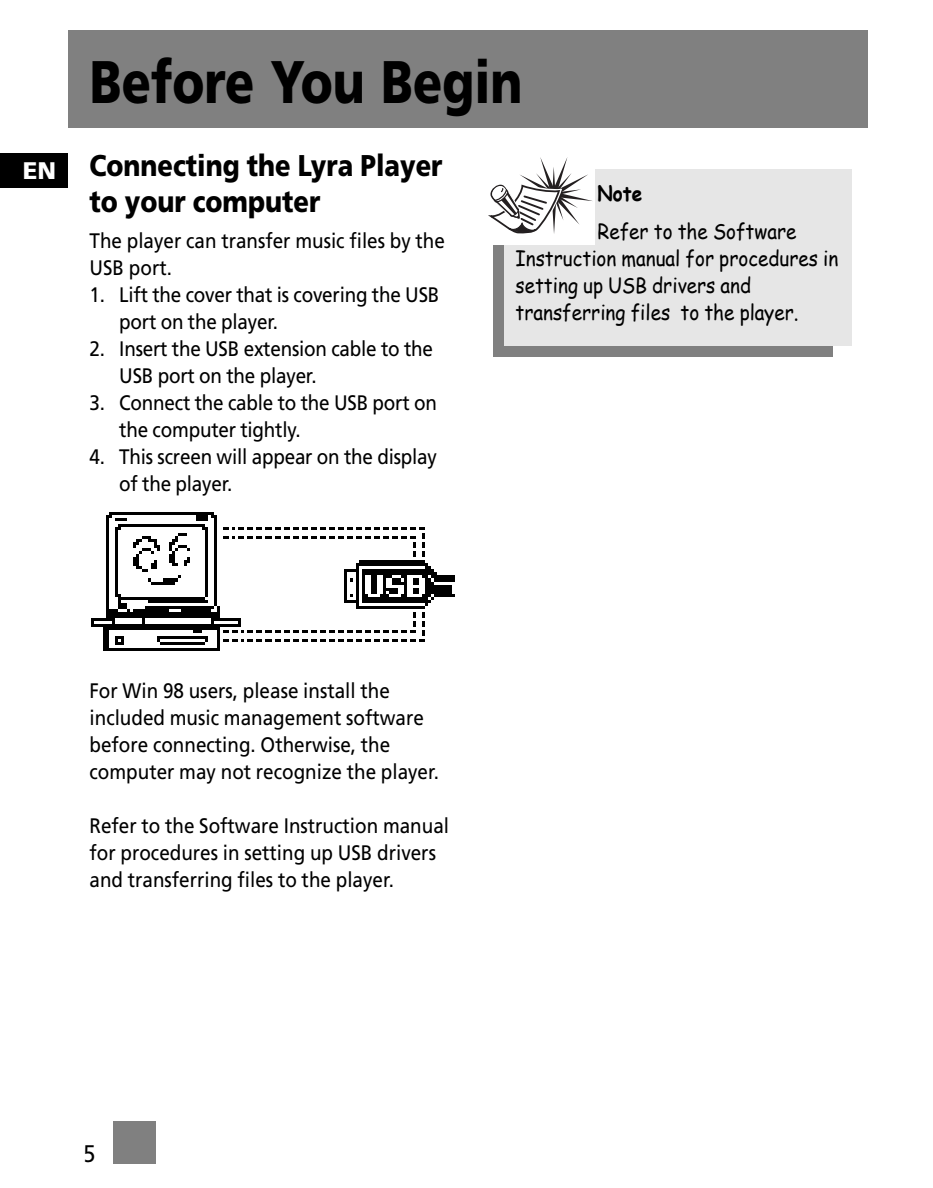
<style>
.page{position:relative;width:933px;height:1188px;background:#fff}
.page>*{position:absolute;margin:0;border:0;box-sizing:border-box;transform-origin:0 0}
.t1{font:900 60px "Frutiger";color:#000;scale:.8 1}
.t2{font:900 30px/36px "Frutiger";color:#000;scale:.85 1}
.t3{font:900 24px "Frutiger";color:#fff}
.t4{font:24px "Frutiger";color:#000;scale:.9 1}
.t5{font:21px/27px "Frutiger";color:#000;scale:.9 1}
.t6{font:21px/27px "Comic Sans MS";color:#000;scale:.9 1}
.t7{font:700 21px "Comic Sans MS";color:#000;scale:.9 1}
</style>
<div class="page">
<div style="left:68px;top:30px;width:799px;height:98px;background:#808080"></div>
<div style="left:0;top:154px;width:68px;height:34px;background:#000"></div>
<div style="left:113px;top:1121px;width:42px;height:43px;background:#808080"></div>
<div style="left:493px;top:203px;width:340px;height:154px;background:#808080"></div>
<div style="left:504px;top:169px;width:347px;height:176px;background:#e6e6e6"></div>
<div style="left:486px;top:152px;width:108px;height:93px;background:#fff"></div>
<svg style="left:488px;top:157px;width:104px;height:77px"></svg>
<img style="left:91px;top:512px;width:364px;height:139px">
<p class="t3" style="left:23px;top:161px;width:35px">EN</p>
<h1 class="t1" style="left:90px;top:58px;width:542px">Before You Begin</h1>
<h2 class="t2" style="left:90px;top:150px;width:417px">Connecting the Lyra Player to your computer</h2>
<p class="t5" style="left:90px;top:229px;width:396px">The player can transfer music files by the<br>USB port.</p>
<p class="t5" style="left:119px;top:283px;width:357px;text-indent:-30px">1. Lift the cover that is covering the USB port on the player.</p>
<p class="t5" style="left:119px;top:337px;width:350px;text-indent:-30px">2. Insert the USB extension cable to the<br>USB port on the player.</p>
<p class="t5" style="left:119px;top:391px;width:354px;text-indent:-30px">3. Connect the cable to the USB port on the computer tightly.</p>
<p class="t5" style="left:119px;top:445px;width:355px;text-indent:-30px">4. This screen will appear on the display of the player.</p>
<p class="t7" style="left:597px;top:178px;width:51px">Note</p>
<p class="t6" style="left:516px;top:217px;width:360px;text-indent:82px">Refer to the Software<br>Instruction manual for procedures in setting up USB drivers and transferring files to the player.</p>
<p class="t5" style="left:90px;top:679px;width:390px">For Win 98 users, please install the included music management software before connecting. Otherwise, the computer may not recognize the player.</p>
<p class="t5" style="left:90px;top:814px;width:401px">Refer to the Software Instruction manual for procedures in setting up USB drivers and transferring files to the player.</p>
<p class="t4" style="left:83px;top:1144px;width:15px">5</p>
</div>
